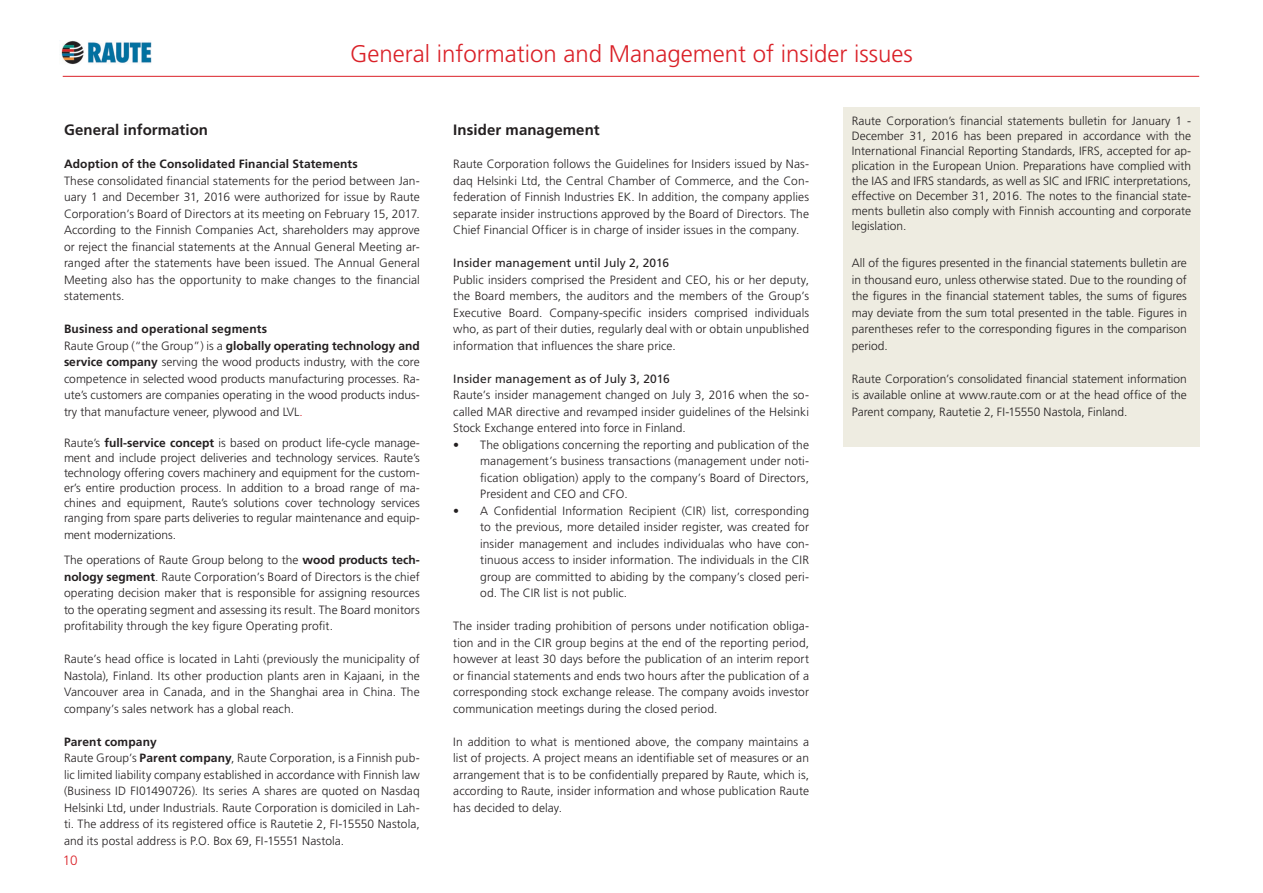
<style>
.page{position:relative;width:1263px;height:893px;background:#fff}
.page>*{position:absolute;margin:0;border:0;box-sizing:border-box;transform-origin:0 0}
.Frut_PÄÄOTS{font:300 24px "Frutiger LT";color:#da2128}
.Frut_LEIPIS{font:700 15px "Frutiger LT";letter-spacing:.005em;color:#231f20}
.t1{font:300 13.5px "Frutiger LT";color:#da2128}
.Frut_LEIPIS-2{font:300 12px/16.5px "Frutiger LT";color:#231f20;text-align:justify}
.Frut_LEIPIS-3{font:700 12px "Frutiger LT";letter-spacing:.015em;color:#231f20}
.Frut_LEIPIS-4{font:12px "Frutiger LT";letter-spacing:.01em;color:#231f20}
.s1{font-weight:700}
.s2{color:#da2128}
</style>
<div class="page">
<img style="left:61px;top:41px;width:91px;height:24px">
<hr style="left:63px;top:76px;width:1136px;height:1px;background:#da2128">
<div style="left:843px;top:107px;width:357px;height:340px;background:#eeece1"></div>
<p class="Frut_PÄÄOTS" style="left:350px;top:40px;width:564px">General information and Management of insider issues</p>
<p class="Frut_LEIPIS" style="left:64px;top:121px;width:146px">General information</p>
<p class="Frut_LEIPIS-3" style="left:64px;top:157px;width:295px">Adoption of the Consolidated Financial Statements</p>
<p class="Frut_LEIPIS-2" style="left:64px;top:172px;width:357px">These consolidated financial statements for the period between Jan&shy;uary 1 and December 31, 2016 were authorized for issue by Raute Corporation’s Board of Directors at its meeting on February 15, 2017.<br>According to the Finnish Companies Act, shareholders may approve or reject the financial statements at the Annual General Meeting ar&shy;ranged after the statements have been issued. The Annual General Meeting also has the opportunity to make changes to the financial statements.</p>
<p class="Frut_LEIPIS-3" style="left:64px;top:322px;width:205px">Business and operational segments</p>
<p class="Frut_LEIPIS-2" style="left:64px;top:337px;width:357px">Raute Group (“the Group”) is a <span class="s1">globally operating technology and service company</span> serving the wood products industry, with the core competence in selected wood products manufacturing processes. Ra&shy;ute’s customers are companies operating in the wood products indus&shy;try that manufacture veneer, plywood and LVL<span class="s2">.</span></p>
<p class="Frut_LEIPIS-2" style="left:64px;top:436px;width:357px;line-height:15px">Raute’s <span class="s1">full-service concept</span> is based on product life-cycle manage&shy;ment and include project deliveries and technology services. Raute’s technology offering covers machinery and equipment for the custom&shy;er’s entire production process. In addition to a broad range of ma&shy;chines and equipment, Raute’s solutions cover technology services ranging from spare parts deliveries to regular maintenance and equip-</p>
<p class="Frut_LEIPIS-2" style="left:64px;top:526px;width:114px">ment modernizations.</p>
<p class="Frut_LEIPIS-2" style="left:64px;top:552px;width:357px">The operations of Raute Group belong to the <span class="s1">wood products tech&shy;nology segment</span>. Raute Corporation’s Board of Directors is the chief operating decision maker that is responsible for assigning resources to the operating segment and assessing its result. The Board monitors profitability through the key figure Operating profit.</p>
<p class="Frut_LEIPIS-2" style="left:64px;top:651px;width:357px">Raute’s head office is located in Lahti (previously the municipality of Nastola), Finland. Its other production plants aren in Kajaani, in the Vancouver area in Canada, and in the Shanghai area in China. The company’s sales network has a global reach.</p>
<p class="Frut_LEIPIS-3" style="left:64px;top:734px;width:94px">Parent company</p>
<p class="Frut_LEIPIS-2" style="left:64px;top:750px;width:357px">Raute Group’s <span class="s1">Parent company</span>, Raute Corporation, is a Finnish pub&shy;lic limited liability company established in accordance with Finnish law (Business ID FI01490726). Its series A shares are quoted on Nasdaq Helsinki Ltd, under Industrials. Raute Corporation is domiciled in Lah&shy;ti. The address of its registered office is Rautetie 2, FI-15550 Nastola, and its postal address is P.O. Box 69, FI-15551 Nastola.</p>
<p class="t1" style="left:63px;top:852px;width:17px">10</p>
<p class="Frut_LEIPIS" style="left:453px;top:121px;width:148px">Insider management</p>
<p class="Frut_LEIPIS-2" style="left:453px;top:156px;width:357px">Raute Corporation follows the Guidelines for Insiders issued by Nas&shy;daq Helsinki Ltd, the Central Chamber of Commerce, and the Con&shy;federation of Finnish Industries EK. In addition, the company applies separate insider instructions approved by the Board of Directors. The Chief Financial Officer is in charge of insider issues in the company.</p>
<p class="Frut_LEIPIS-4" style="left:453px;top:256px;width:217px">Insider management until July 2, 2016</p>
<p class="Frut_LEIPIS-2" style="left:453px;top:271px;width:357px">Public insiders comprised the President and CEO, his or her deputy, the Board members, the auditors and the members of the Group’s Executive Board. Company-specific insiders comprised individuals who, as part of their duties, regularly deal with or obtain unpublished information that influences the share price.</p>
<p class="Frut_LEIPIS-4" style="left:453px;top:371px;width:218px">Insider management as of July 3, 2016</p>
<p class="Frut_LEIPIS-2" style="left:453px;top:387px;width:357px">Raute’s insider management changed on July 3, 2016 when the so&shy;called MAR directive and revamped insider guidelines of the Helsinki Stock Exchange entered into force in Finland.</p>
<p class="Frut_LEIPIS-2" style="left:480px;top:436px;width:330px;text-indent:-27px">• The obligations concerning the reporting and publication of the management’s business transactions (management under noti&shy;fication obligation) apply to the company’s Board of Directors, President and CEO and CFO.</p>
<p class="Frut_LEIPIS-2" style="left:480px;top:502px;width:330px;text-indent:-27px">• A Confidential Information Recipient (CIR) list, corresponding to the previous, more detailed insider register, was created for insider management and includes individualas who have con&shy;tinuous access to insider information. The individuals in the CIR group are committed to abiding by the company’s closed peri&shy;od. The CIR list is not public.</p>
<p class="Frut_LEIPIS-2" style="left:453px;top:618px;width:357px">The insider trading prohibition of persons under notification obliga&shy;tion and in the CIR group begins at the end of the reporting period, however at least 30 days before the publication of an interim report or financial statements and ends two hours after the publication of a corresponding stock exchange release. The company avoids investor communication meetings during the closed period.</p>
<p class="Frut_LEIPIS-2" style="left:453px;top:733px;width:357px">In addition to what is mentioned above, the company maintains a list of projects. A project means an identifiable set of measures or an arrangement that is to be confidentially prepared by Raute, which is, according to Raute, insider information and whose publication Raute has decided to delay.</p>
<p class="Frut_LEIPIS-2" style="left:852px;top:113px;width:341px;line-height:15px">Raute Corporation’s financial statements bulletin for January 1 - December 31, 2016 has been prepared in accordance with the International Financial Reporting Standards, IFRS, accepted for ap&shy;plication in the European Union. Preparations have complied with the IAS and IFRS standards, as well as SIC and IFRIC interpretations, effective on December 31, 2016. The notes to the financial state&shy;ments bulletin also comply with Finnish accounting and corporate legislation.</p>
<p class="Frut_LEIPIS-2" style="left:852px;top:255px;width:337px">All of the figures presented in the financial statements bulletin are in thousand euro, unless otherwise stated. Due to the rounding of the figures in the financial statement tables, the sums of figures may deviate from the sum total presented in the table. Figures in parentheses refer to the corresponding figures in the comparison period.</p>
<p class="Frut_LEIPIS-2" style="left:852px;top:370px;width:337px">Raute Corporation’s consolidated financial statement information is available online at www.raute.com or at the head office of the Parent company, Rautetie 2, FI-15550 Nastola, Finland.</p>
</div>
